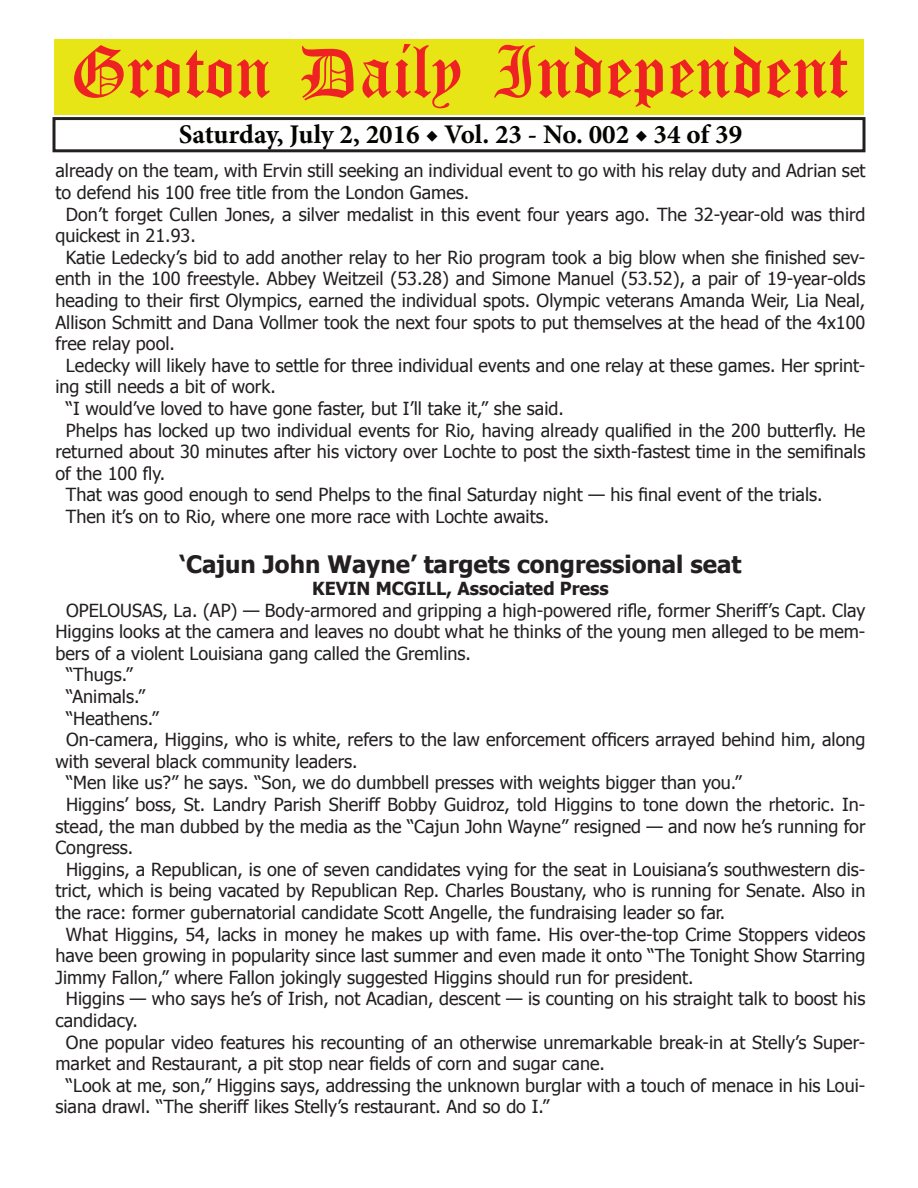
<style>
.page{position:relative;width:918px;height:1188px;background:#fff}
.page>*{position:absolute;margin:0;border:0;box-sizing:border-box;transform-origin:0 0}
.t1{font:54px "Old English Five";color:#ee2123}
.t2{font:700 27px "Minion Pro";color:#040503}
.t3{font:700 24px "Tahoma";color:#231f20}
.t4{font:18px "Tahoma";color:#231f20}
.t5{font:700 18px "Tahoma";color:#231f20}
</style>
<div class="page">
<div style="left:52px;top:117px;width:814px;height:35px;border:3px solid #231f20"></div>
<div style="left:54px;top:40px;width:810px;height:75px;background:#e7e515"></div>
<h1 class="t1" style="left:70px;top:47px;width:779px">Groton Daily Independent</h1>
<h2 class="t2" style="left:179px;top:116px;width:565px">Saturday, July 2, 2016 ◆ Vol. 23 - No. 002 ◆ 34 of 39</h2>
<p class="t4" style="left:56px;top:159px;width:811px">already on the team, with Ervin still seeking an individual event to go with his relay duty and Adrian set</p>
<p class="t4" style="left:56px;top:180px;width:415px">to defend his 100 free title from the London Games.</p>
<p class="t4" style="left:66px;top:202px;width:801px">Don’t forget Cullen Jones, a silver medalist in this event four years ago. The 32-year-old was third</p>
<p class="t4" style="left:56px;top:224px;width:142px">quickest in 21.93.</p>
<p class="t4" style="left:66px;top:245px;width:801px">Katie Ledecky’s bid to add another relay to her Rio program took a big blow when she finished sev-</p>
<p class="t4" style="left:55px;top:267px;width:811px">enth in the 100 freestyle. Abbey Weitzeil (53.28) and Simone Manuel (53.52), a pair of 19-year-olds</p>
<p class="t4" style="left:55px;top:288px;width:811px">heading to their first Olympics, earned the individual spots. Olympic veterans Amanda Weir, Lia Neal,</p>
<p class="t4" style="left:55px;top:310px;width:811px">Allison Schmitt and Dana Vollmer took the next four spots to put themselves at the head of the 4x100</p>
<p class="t4" style="left:55px;top:332px;width:121px">free relay pool.</p>
<p class="t4" style="left:66px;top:353px;width:801px">Ledecky will likely have to settle for three individual events and one relay at these games. Her sprint-</p>
<p class="t4" style="left:55px;top:375px;width:222px">ing still needs a bit of work.</p>
<p class="t4" style="left:66px;top:396px;width:500px">“I would’ve loved to have gone faster, but I’ll take it,” she said.</p>
<p class="t4" style="left:66px;top:418px;width:801px">Phelps has locked up two individual events for Rio, having already qualified in the 200 butterfly. He</p>
<p class="t4" style="left:55px;top:440px;width:811px">returned about 30 minutes after his victory over Lochte to post the sixth-fastest time in the semifinals</p>
<p class="t4" style="left:55px;top:461px;width:111px">of the 100 fly.</p>
<p class="t4" style="left:66px;top:483px;width:758px">That was good enough to send Phelps to the final Saturday night — his final event of the trials.</p>
<p class="t4" style="left:66px;top:504px;width:485px">Then it’s on to Rio, where one more race with Lochte awaits.</p>
<h3 class="t3" style="left:180px;top:548px;width:563px">‘Cajun John Wayne’ targets congressional seat</h3>
<p class="t5" style="left:312px;top:576px;width:298px">KEVIN MCGILL, Associated Press</p>
<p class="t4" style="left:66px;top:598px;width:801px">OPELOUSAS, La. (AP) — Body-armored and gripping a high-powered rifle, former Sheriff’s Capt. Clay</p>
<p class="t4" style="left:56px;top:620px;width:811px">Higgins looks at the camera and leaves no doubt what he thinks of the young men alleged to be mem-</p>
<p class="t4" style="left:56px;top:641px;width:417px">bers of a violent Louisiana gang called the Gremlins.</p>
<p class="t4" style="left:66px;top:663px;width:68px">“Thugs.”</p>
<p class="t4" style="left:66px;top:684px;width:80px">“Animals.”</p>
<p class="t4" style="left:66px;top:706px;width:94px">“Heathens.”</p>
<p class="t4" style="left:66px;top:728px;width:801px">On-camera, Higgins, who is white, refers to the law enforcement officers arrayed behind him, along</p>
<p class="t4" style="left:56px;top:749px;width:304px">with several black community leaders.</p>
<p class="t4" style="left:66px;top:771px;width:677px">“Men like us?” he says. “Son, we do dumbbell presses with weights bigger than you.”</p>
<p class="t4" style="left:66px;top:792px;width:801px">Higgins’ boss, St. Landry Parish Sheriff Bobby Guidroz, told Higgins to tone down the rhetoric. In-</p>
<p class="t4" style="left:56px;top:814px;width:811px">stead, the man dubbed by the media as the “Cajun John Wayne” resigned — and now he’s running for</p>
<p class="t4" style="left:56px;top:836px;width:79px">Congress.</p>
<p class="t4" style="left:66px;top:857px;width:801px">Higgins, a Republican, is one of seven candidates vying for the seat in Louisiana’s southwestern dis-</p>
<p class="t4" style="left:55px;top:879px;width:811px">trict, which is being vacated by Republican Rep. Charles Boustany, who is running for Senate. Also in</p>
<p class="t4" style="left:55px;top:900px;width:671px">the race: former gubernatorial candidate Scott Angelle, the fundraising leader so far.</p>
<p class="t4" style="left:66px;top:922px;width:801px">What Higgins, 54, lacks in money he makes up with fame. His over-the-top Crime Stoppers videos</p>
<p class="t4" style="left:55px;top:944px;width:811px">have been growing in popularity since last summer and even made it onto “The Tonight Show Starring</p>
<p class="t4" style="left:55px;top:965px;width:640px">Jimmy Fallon,” where Fallon jokingly suggested Higgins should run for president.</p>
<p class="t4" style="left:66px;top:987px;width:801px">Higgins — who says he’s of Irish, not Acadian, descent — is counting on his straight talk to boost his</p>
<p class="t4" style="left:55px;top:1008px;width:84px">candidacy.</p>
<p class="t4" style="left:66px;top:1030px;width:801px">One popular video features his recounting of an otherwise unremarkable break-in at Stelly’s Super-</p>
<p class="t4" style="left:55px;top:1052px;width:551px">market and Restaurant, a pit stop near fields of corn and sugar cane.</p>
<p class="t4" style="left:66px;top:1073px;width:801px">“Look at me, son,” Higgins says, addressing the unknown burglar with a touch of menace in his Loui-</p>
<p class="t4" style="left:55px;top:1095px;width:495px">siana drawl. “The sheriff likes Stelly’s restaurant. And so do I.”</p>
</div>
